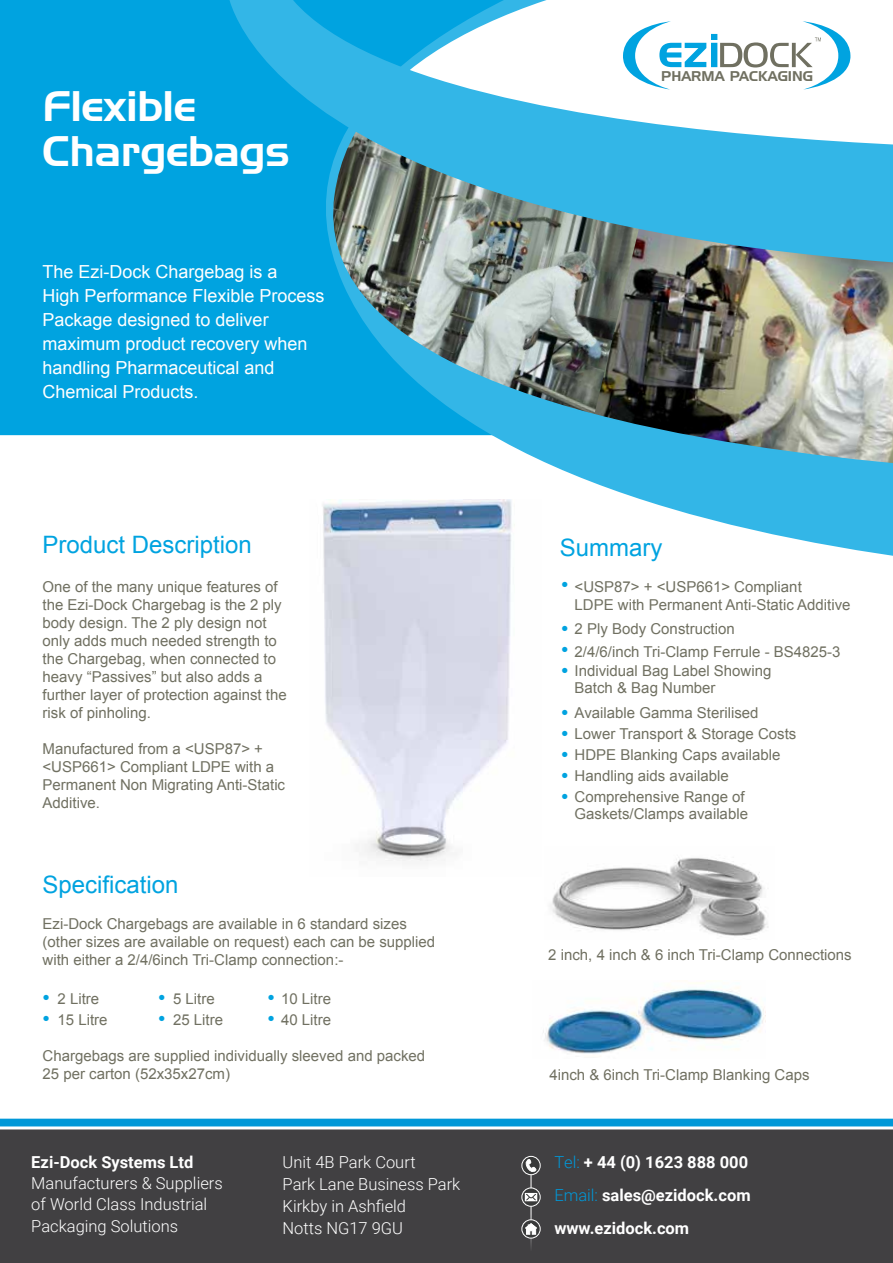
<style>
.page{position:relative;width:893px;height:1263px;background:#fff}
.page>*{position:absolute;margin:0;border:0;box-sizing:border-box;transform-origin:0 0}
.t1{font:41.55px/45.3px "Handel Gothic BT";color:#fff}
.t2{font:24px "Arial";color:#00a3e0}
.t3{font:18px/24px "Arial";color:#fff}
.t4{font:300 16.5px/22.2px "Roboto";color:#fff}
.t5{font:700 16.5px/33px "Roboto";color:#fff}
.t6{font:15px/18px "Arial";color:#707061}
.t7{font:13.8px "Handel Gothic BT";color:#707061}
.s1{font-size:21px;color:#00a3e0}
.s2{font-weight:300;color:#0098d8}
</style>
<div class="page">
<img style="left:324px;top:605px;width:187px;height:256px">
<div style="left:0;top:0;width:193px;height:435px;background:#00a3e0"></div>
<img style="left:543px;top:982px;width:222px;height:72px">
<img style="left:550px;top:858px;width:218px;height:78px">
<svg style="left:193px;top:0;width:700px;height:605px"></svg>
<svg style="left:227px;top:0;width:666px;height:280px"></svg>
<svg style="left:622px;top:21px;width:229px;height:69px"></svg>
<div style="left:0;top:1119px;width:893px;height:16px;background:#0098d8"></div>
<div style="left:0;top:1128px;width:893px;height:135px;background:#414042"></div>
<hr style="left:531px;top:1158px;width:1px;height:93px;background:#fff">
<svg style="left:522px;top:1156px;width:18px;height:19px"></svg>
<div style="left:521px;top:1156px;width:20px;height:19px;border:1px solid #fff;border-radius:50%"></div>
<svg style="left:524px;top:1159px;width:13px;height:15px"></svg>
<svg style="left:522px;top:1188px;width:18px;height:18px"></svg>
<div style="left:521px;top:1187px;width:20px;height:20px;border:1px solid #fff;border-radius:50%"></div>
<svg style="left:527px;top:1195px;width:8px;height:4px"></svg>
<div style="left:525px;top:1193px;width:12px;height:8px;border:1px solid #fff"></div>
<svg style="left:522px;top:1220px;width:18px;height:18px"></svg>
<div style="left:521px;top:1219px;width:20px;height:19px;border:1px solid #fff;border-radius:50%"></div>
<svg style="left:524px;top:1223px;width:14px;height:12px"></svg>
<hr style="left:0;top:1126px;width:893px;height:3px;background:#fff">
<h1 class="t1" style="left:43px;top:83px;width:249px">Flexible<br>Chargebags</h1>
<p class="t3" style="left:43px;top:260px;width:284px">The Ezi-Dock Chargebag is a<br>High Performance Flexible Process<br>Package designed to deliver maximum product recovery when handling Pharmaceutical and<br>Chemical Products.</p>
<p class="t7" style="left:661px;top:68px;width:153px">PHARMA PACKAGING</p>
<h2 class="t2" style="left:43px;top:529px;width:211px">Product Description</h2>
<h2 class="t2" style="left:560px;top:532px;width:104px">Summary</h2>
<p class="t6" style="left:43px;top:578px;width:246px">One of the many unique features of the Ezi-Dock Chargebag is the 2 ply body design. The 2 ply design not only adds much needed strength to the Chargebag, when connected to heavy “Passives” but also adds a further layer of protection against the risk of pinholing.</p>
<p class="t6" style="left:43px;top:740px;width:244px">Manufactured from a &lt;USP87&gt; + &lt;USP661&gt; Compliant LDPE with a<br>Permanent Non Migrating Anti-Static<br>Additive.</p>
<h2 class="t2" style="left:43px;top:869px;width:137px">Specification</h2>
<p class="t6" style="left:43px;top:915px;width:394px">Ezi-Dock Chargebags are available in 6 standard sizes (other sizes are available on request) each can be supplied with either a 2/4/6inch Tri-Clamp connection:-</p>
<p class="t6" style="left:43px;top:990px;width:58px"><span class="s1">•</span> 2 Litre</p>
<p class="t6" style="left:158px;top:990px;width:58px"><span class="s1">•</span> 5 Litre</p>
<p class="t6" style="left:268px;top:990px;width:65px"><span class="s1">•</span> 10 Litre</p>
<p class="t6" style="left:43px;top:1011px;width:67px"><span class="s1">•</span> 15 Litre</p>
<p class="t6" style="left:158px;top:1011px;width:67px"><span class="s1">•</span> 25 Litre</p>
<p class="t6" style="left:268px;top:1011px;width:65px"><span class="s1">•</span> 40 Litre</p>
<p class="t6" style="left:43px;top:1047px;width:384px">Chargebags are supplied individually sleeved and packed<br>25 per carton (52x35x27cm)</p>
<p class="t6" style="left:575px;top:578px;width:277px;text-indent:-14px"><span class="s1">•</span> &lt;USP87&gt; + &lt;USP661&gt; Compliant<br>LDPE with Permanent Anti-Static Additive</p>
<p class="t6" style="left:561px;top:620px;width:175px"><span class="s1">•</span> 2 Ply Body Construction</p>
<p class="t6" style="left:561px;top:643px;width:281px"><span class="s1">•</span> 2/4/6/inch Tri-Clamp Ferrule - BS4825-3</p>
<p class="t6" style="left:575px;top:663px;width:198px;line-height:16.5px;text-indent:-14px"><span class="s1">•</span> Individual Bag Label Showing<br>Batch &amp; Bag Number</p>
<p class="t6" style="left:561px;top:704px;width:199px"><span class="s1">•</span> Available Gamma Sterilised</p>
<p class="t6" style="left:561px;top:725px;width:237px"><span class="s1">•</span> Lower Transport &amp; Storage Costs</p>
<p class="t6" style="left:561px;top:746px;width:221px"><span class="s1">•</span> HDPE Blanking Caps available</p>
<p class="t6" style="left:561px;top:767px;width:169px"><span class="s1">•</span> Handling aids available</p>
<p class="t6" style="left:561px;top:789px;width:188px;line-height:16.5px;text-align:right"><span class="s1">•</span> Comprehensive Range of<br>Gaskets/Clamps available</p>
<p class="t6" style="left:548px;top:946px;width:305px">2 inch, 4 inch &amp; 6 inch Tri-Clamp Connections</p>
<p class="t6" style="left:549px;top:1066px;width:262px">4inch &amp; 6inch Tri-Clamp Blanking Caps</p>
<p class="t5" style="left:31px;top:1144px;width:164px">Ezi-Dock Systems Ltd</p>
<p class="t4" style="left:31px;top:1172px;width:193px;line-height:21.5px">Manufacturers &amp; Suppliers of World Class Industrial<br>Packaging Solutions</p>
<p class="t4" style="left:283px;top:1150px;width:179px">Unit 4B Park Court<br>Park Lane Business Park<br>Kirkby in Ashfield<br>Notts NG17 9GU</p>
<p class="t5" style="left:554px;top:1144px;width:198px"><span class="s2">Tel:</span> + 44 (0) 1623 888 000<br><span class="s2">Email:</span> sales@ezidock.com www.ezidock.com</p>
</div>
